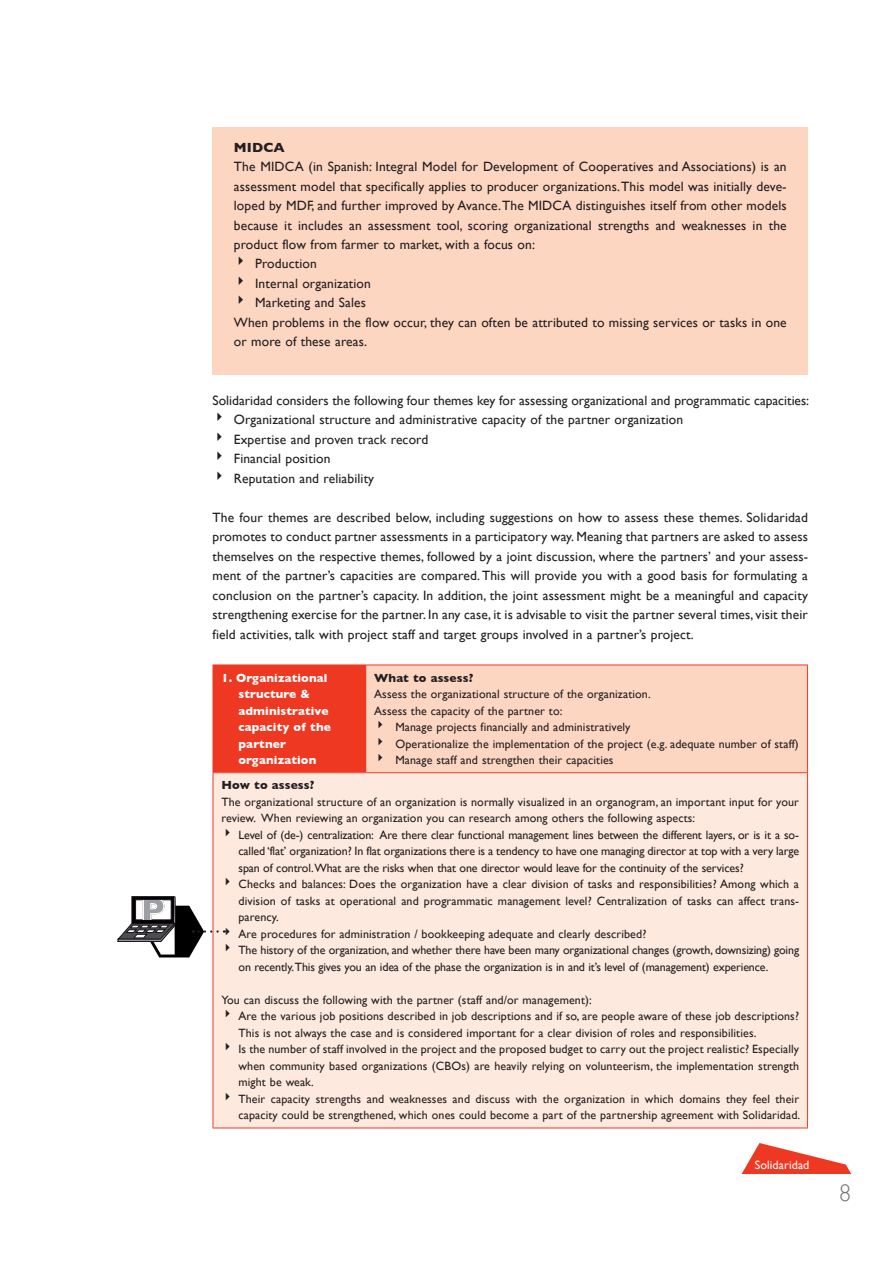
<style>
.page{position:relative;width:893px;height:1263px;background:#fff}
.page>*{position:absolute;margin:0;border:0;box-sizing:border-box;transform-origin:0 0}
.t1{font:300 24px "Gill Sans";color:#76787b}
.t2{font:13.5px/19.5px "Gill Sans";letter-spacing:.01em;color:#231f20;text-align:justify}
.t3{font:700 13.5px "Gill Sans";letter-spacing:.01em;color:#231f20}
.t4{font:12px/16.5px "Gill Sans";letter-spacing:.01em;color:#231f20}
.t5{font:12px/16.5px "Gill Sans";letter-spacing:-.01em;color:#231f20}
.t6{font:700 12px/16.5px "Gill Sans";letter-spacing:.01em;color:#fff}
.t7{font:700 12px "Gill Sans";letter-spacing:.01em;color:#231f20}
.t8{font:12px "Gill Sans";letter-spacing:.01em;color:#fff}
</style>
<div class="page">
<svg style="left:742px;top:1143px;width:109px;height:31px"></svg>
<div style="left:212px;top:126px;width:595px;height:248px;background:#fdd6c2"></div>
<div style="left:213px;top:665px;width:153px;height:108px;background:#ef3822"></div>
<div style="left:366px;top:665px;width:441px;height:108px;background:#fdd6c2"></div>
<div style="left:213px;top:773px;width:594px;height:355px;background:#fde9de"></div>
<hr style="left:366px;top:665px;width:442px;height:1px;background:#ef3822">
<hr style="left:807px;top:665px;width:1px;height:107px;background:#ef3822">
<hr style="left:213px;top:773px;width:1px;height:354px;background:#ef3822">
<hr style="left:366px;top:772px;width:442px;height:1px;background:#ef3822">
<hr style="left:807px;top:773px;width:1px;height:354px;background:#ef3822">
<hr style="left:213px;top:1127px;width:153px;height:1px;background:#ef3822">
<hr style="left:366px;top:1127px;width:442px;height:1px;background:#ef3822">
<svg style="left:117px;top:896px;width:101px;height:69px"></svg>
<p class="t3" style="left:234px;top:139px;width:52px">MIDCA</p>
<p class="t2" style="left:234px;top:157px;width:554px">The MIDCA (in Spanish: Integral Model for Development of Cooperatives and Associations) is an assessment model that specifically applies to producer organizations. This model was initially deve&shy;loped by MDF, and further improved by Avance. The MIDCA distinguishes itself from other models because it includes an assessment tool, scoring organizational strengths and weaknesses in the product flow from farmer to market, with a focus on:</p>
<p class="t2" style="left:234px;top:254px;width:85px">✔ Production</p>
<p class="t2" style="left:234px;top:274px;width:139px">✔ Internal organization</p>
<p class="t2" style="left:234px;top:293px;width:554px;text-align:left">✔ Marketing and Sales<br>When problems in the flow occur, they can often be attributed to missing services or tasks in one or more of these areas.</p>
<p class="t2" style="left:213px;top:390px;width:598px">Solidaridad considers the following four themes key for assessing organizational and programmatic capacities:</p>
<p class="t2" style="left:213px;top:410px;width:472px">✔ Organizational structure and administrative capacity of the partner organization</p>
<p class="t2" style="left:213px;top:429px;width:217px">✔ Expertise and proven track record</p>
<p class="t2" style="left:213px;top:449px;width:119px">✔ Financial position</p>
<p class="t2" style="left:213px;top:468px;width:163px">✔ Reputation and reliability</p>
<p class="t2" style="left:213px;top:507px;width:597px">The four themes are described below, including suggestions on how to assess these themes. Solidaridad promotes to conduct partner assessments in a participatory way. Meaning that partners are asked to assess themselves on the respective themes, followed by a joint discussion, where the partners’ and your assess&shy;ment of the partner’s capacities are compared. This will provide you with a good basis for formulating a conclusion on the partner’s capacity. In addition, the joint assessment might be a meaningful and capacity strengthening exercise for the partner. In any case, it is advisable to visit the partner several times, visit their field activities, talk with project staff and target groups involved in a partner’s project.</p>
<p class="t6" style="left:238px;top:669px;width:94px;text-indent:-17px">1. Organizational structure &amp; administrative capacity of the partner organization</p>
<p class="t7" style="left:374px;top:671px;width:101px">What to assess?</p>
<p class="t4" style="left:374px;top:686px;width:278px">Assess the organizational structure of the organization.<br>Assess the capacity of the partner to:</p>
<p class="t4" style="left:374px;top:719px;width:258px">✔ Manage projects financially and administratively</p>
<p class="t4" style="left:374px;top:735px;width:426px">✔ Operationalize the implementation of the project (e.g. adequate number of staff)</p>
<p class="t4" style="left:374px;top:752px;width:241px">✔ Manage staff and strengthen their capacities</p>
<p class="t7" style="left:221px;top:778px;width:94px">How to assess?</p>
<p class="t4" style="left:221px;top:793px;width:579px">The organizational structure of an organization is normally visualized in an organogram, an important input for your review. When reviewing an organization you can research among others the following aspects:</p>
<p class="t4" style="left:238px;top:826px;width:562px;text-align:justify;text-indent:-17px">✔ Level of (de-) centralization: Are there clear functional management lines between the different layers, or is it a so&shy;called ‘flat’ organization? In flat organizations there is a tendency to have one managing director at top with a very large span of control. What are the risks when that one director would leave for the continuity of the services?</p>
<p class="t4" style="left:238px;top:876px;width:562px;text-align:justify;text-indent:-17px">✔ Checks and balances: Does the organization have a clear division of tasks and responsibilities? Among which a division of tasks at operational and programmatic management level? Centralization of tasks can affect trans&shy;parency.</p>
<p class="t4" style="left:221px;top:925px;width:426px">✔ Are procedures for administration / bookkeeping adequate and clearly described?</p>
<p class="t5" style="left:238px;top:942px;width:562px;text-indent:-17px">✔ The history of the organization, and whether there have been many organizational changes (growth, downsizing) going on recently. This gives you an idea of the phase the organization is in and it’s level of (management) experience.</p>
<p class="t4" style="left:221px;top:991px;width:372px">You can discuss the following with the partner (staff and/or management):</p>
<p class="t4" style="left:238px;top:1008px;width:562px;text-indent:-17px">✔ Are the various job positions described in job descriptions and if so, are people aware of these job descriptions?<br>This is not always the case and is considered important for a clear division of roles and responsibilities.</p>
<p class="t4" style="left:238px;top:1041px;width:562px;text-align:justify;text-indent:-17px">✔ Is the number of staff involved in the project and the proposed budget to carry out the project realistic? Especially when community based organizations (CBOs) are heavily relying on volunteerism, the implementation strength might be weak.</p>
<p class="t4" style="left:221px;top:1090px;width:580px;text-align:right">✔ Their capacity strengths and weaknesses and discuss with the organization in which domains they feel their capacity could be strengthened, which ones could become a part of the partnership agreement with Solidaridad.</p>
<p class="t8" style="left:755px;top:1157px;width:56px">Solidaridad</p>
<h1 class="t1" style="left:839px;top:1174px;width:13px">8</h1>
</div>
